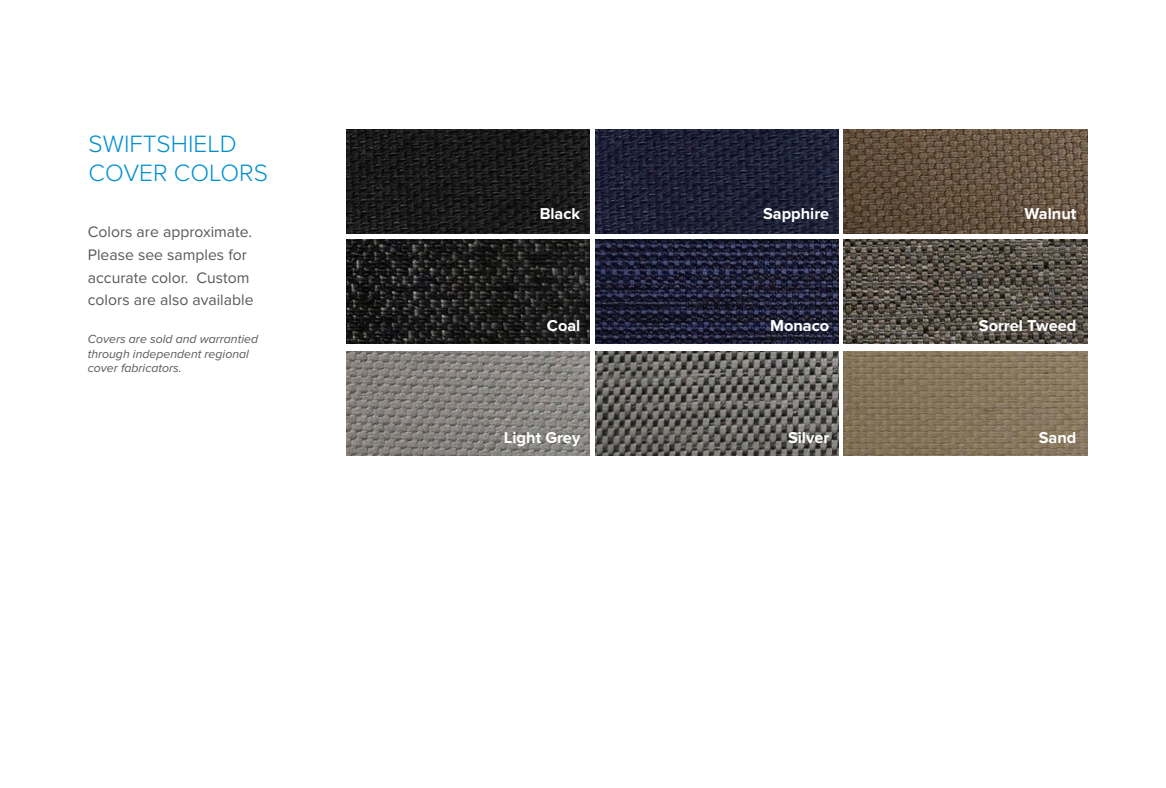
<style>
.page{position:relative;width:1166px;height:788px;background:#fff}
.page>*{position:absolute;margin:0;border:0;box-sizing:border-box;transform-origin:0 0}
.t1{font:300 24.5px/29.4px "Proxima Nova";color:#0090d0}
.t2{font:700 16.28px "Proxima Nova";color:#fff}
.t3{font:15.75px/22.8px "Proxima Nova";color:#59595c}
.t4{font:italic 12.25px/14.7px "Proxima Nova";color:#59595c}
</style>
<div class="page">
<img style="left:595px;top:129px;width:243px;height:104px">
<img style="left:595px;top:239px;width:243px;height:104px">
<img style="left:595px;top:351px;width:243px;height:104px">
<img style="left:844px;top:129px;width:243px;height:104px">
<img style="left:844px;top:239px;width:243px;height:104px">
<img style="left:844px;top:351px;width:243px;height:104px">
<img style="left:346px;top:129px;width:243px;height:104px">
<img style="left:346px;top:239px;width:243px;height:104px">
<img style="left:346px;top:351px;width:243px;height:104px">
<h1 class="t1" style="left:89px;top:129px;width:181px">SWIFTSHIELD<br>COVER COLORS</h1>
<p class="t3" style="left:88px;top:221px;width:167px">Colors are approximate.<br>Please see samples for accurate color. Custom colors are also available</p>
<p class="t4" style="left:88px;top:332px;width:172px">Covers are sold and warrantied through independent regional cover fabricators.</p>
<p class="t2" style="left:533px;top:204px;width:42px">Black</p>
<p class="t2" style="left:539px;top:204px;width:42px">Black</p>
<p class="t2" style="left:763px;top:204px;width:68px">Sapphire</p>
<p class="t2" style="left:1024px;top:204px;width:53px">Walnut</p>
<p class="t2" style="left:547px;top:316px;width:35px">Coal</p>
<p class="t2" style="left:770px;top:316px;width:61px">Monaco</p>
<p class="t2" style="left:979px;top:316px;width:99px">Sorrel Tweed</p>
<p class="t2" style="left:504px;top:428px;width:78px">Light Grey</p>
<p class="t2" style="left:499px;top:428px;width:76px">Dark Grey</p>
<p class="t2" style="left:788px;top:428px;width:43px">Silver</p>
<p class="t2" style="left:1038px;top:428px;width:39px">Sand</p>
</div>
